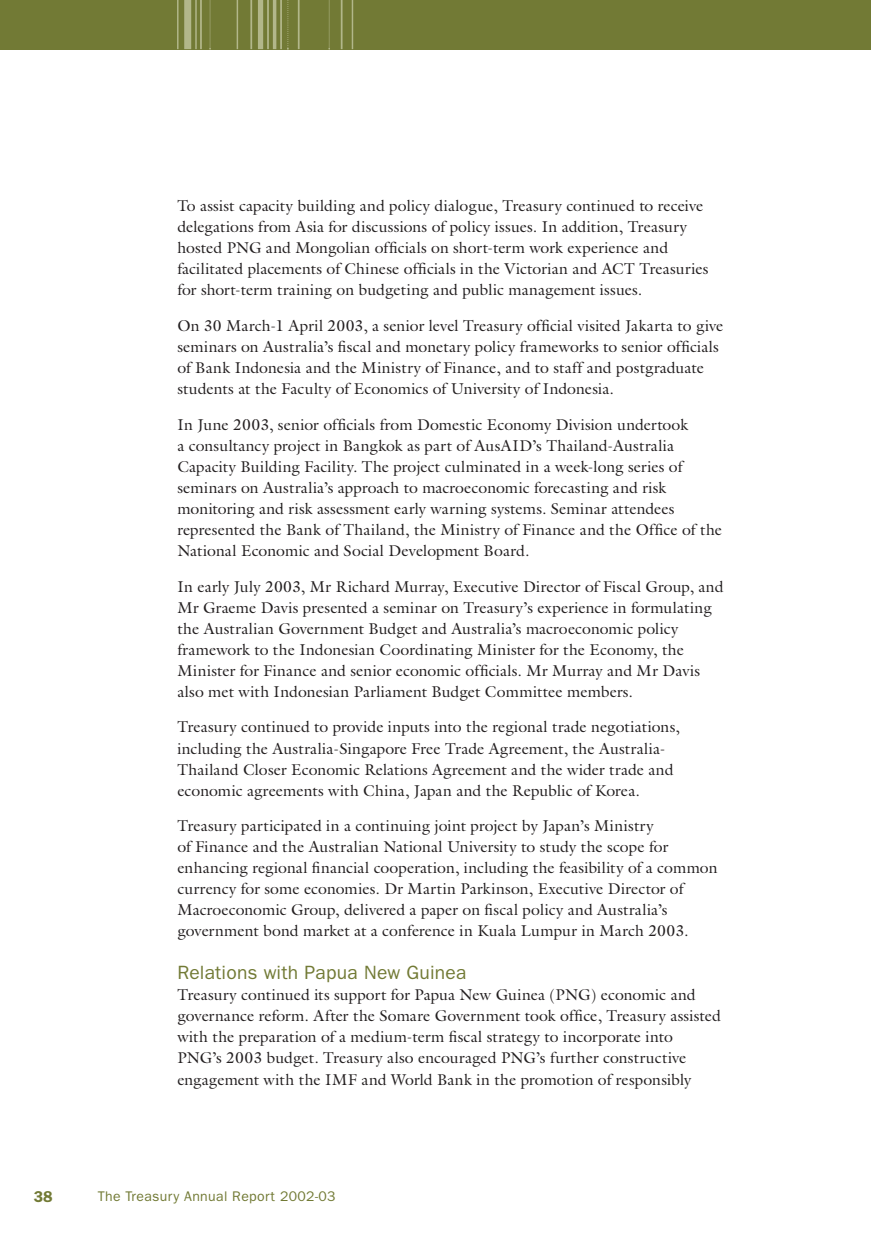
<style>
.page{position:relative;width:871px;height:1236px;background:#fff}
.page>*{position:absolute;margin:0;border:0;box-sizing:border-box;transform-origin:0 0}
.t1{font:19.25px "Franklin Gothic";letter-spacing:.01em;color:#727a35}
.t2{font:15.75px/21px "Galliard";letter-spacing:.005em;color:#231f20}
.t3{font:600 15.75px "Franklin Gothic";color:#727a35}
.t4{font:14px "Franklin Gothic";letter-spacing:.025em;color:#727a35}
</style>
<div class="page">
<div style="left:0;top:0;width:870px;height:49px;background:#727a35"></div>
<hr style="left:352px;top:0;width:1px;height:49px;background:#b2b78a">
<hr style="left:341px;top:0;width:1px;height:49px;background:#b2b78a">
<svg style="left:329px;top:0;width:1px;height:50px"></svg>
<hr style="left:298px;top:0;width:1px;height:49px;background:#b2b78a">
<svg style="left:287px;top:0;width:2px;height:50px"></svg>
<hr style="left:280px;top:0;width:1px;height:49px;background:#b2b78a">
<hr style="left:273px;top:0;width:2px;height:49px;background:#b2b78a">
<hr style="left:267px;top:0;width:1px;height:49px;background:#b2b78a">
<hr style="left:259px;top:0;width:3px;height:49px;background:#b2b78a">
<hr style="left:251px;top:0;width:1px;height:49px;background:#b2b78a">
<hr style="left:237px;top:0;width:1px;height:49px;background:#b2b78a">
<svg style="left:210px;top:0;width:1px;height:50px"></svg>
<hr style="left:200px;top:0;width:1px;height:49px;background:#b2b78a">
<hr style="left:196px;top:0;width:1px;height:49px;background:#b2b78a">
<div style="left:185px;top:0;width:5px;height:49px;background:#b2b78a"></div>
<hr style="left:177px;top:0;width:1px;height:49px;background:#b2b78a">
<p class="t2" style="left:177px;top:196px;width:532px">To assist capacity building and policy dialogue, Treasury continued to receive delegations from Asia for discussions of policy issues. In addition, Treasury hosted PNG and Mongolian officials on short-term work experience and facilitated placements of Chinese officials in the Victorian and ACT Treasuries for short-term training on budgeting and public management issues.</p>
<p class="t2" style="left:177px;top:316px;width:547px">On 30 March-1 April 2003, a senior level Treasury official visited Jakarta to give seminars on Australia’s fiscal and monetary policy frameworks to senior officials of Bank Indonesia and the Ministry of Finance, and to staff and postgraduate students at the Faculty of Economics of University of Indonesia.</p>
<p class="t2" style="left:177px;top:415px;width:546px">In June 2003, senior officials from Domestic Economy Division undertook<br>a consultancy project in Bangkok as part of AusAID’s Thailand-Australia Capacity Building Facility. The project culminated in a week-long series of seminars on Australia’s approach to macroeconomic forecasting and risk monitoring and risk assessment early warning systems. Seminar attendees represented the Bank of Thailand, the Ministry of Finance and the Office of the National Economic and Social Development Board.</p>
<p class="t2" style="left:177px;top:577px;width:547px">In early July 2003, Mr Richard Murray, Executive Director of Fiscal Group, and Mr Graeme Davis presented a seminar on Treasury’s experience in formulating the Australian Government Budget and Australia’s macroeconomic policy framework to the Indonesian Coordinating Minister for the Economy, the Minister for Finance and senior economic officials. Mr Murray and Mr Davis also met with Indonesian Parliament Budget Committee members.</p>
<p class="t2" style="left:177px;top:718px;width:504px">Treasury continued to provide inputs into the regional trade negotiations, including the Australia-Singapore Free Trade Agreement , the Australia-Thailand Closer Economic Relations Agreement and the wider trade and economic agreements with China, Japan and the Republic of Korea.</p>
<p class="t2" style="left:177px;top:817px;width:541px">Treasury participated in a continuing joint project by Japan’s Ministry<br>of Finance and the Australian National University to study the scope for enhancing regional financial cooperation, including the feasibility of a common currency for some economies. Dr Martin Parkinson, Executive Director of Macroeconomic Group, delivered a paper on fiscal policy and Australia’s government bond market at a conference in Kuala Lumpur in March 2003.</p>
<p class="t1" style="left:177px;top:966px;width:290px">Relations with Papua New Guinea</p>
<p class="t2" style="left:177px;top:986px;width:545px">Treasury continued its support for Papua New Guinea (PNG) economic and governance reform. After the Somare Government took office, Treasury assisted with the preparation of a medium-term fiscal strategy to incorporate into PNG’s 2003 budget. Treasury also encouraged PNG’s further constructive engagement with the IMF and World Bank in the promotion of responsibly</p>
<p class="t3" style="left:34px;top:1190px;width:20px">38</p>
<p class="t4" style="left:98px;top:1191px;width:239px">The Treasury Annual Report 2002-03</p>
</div>
